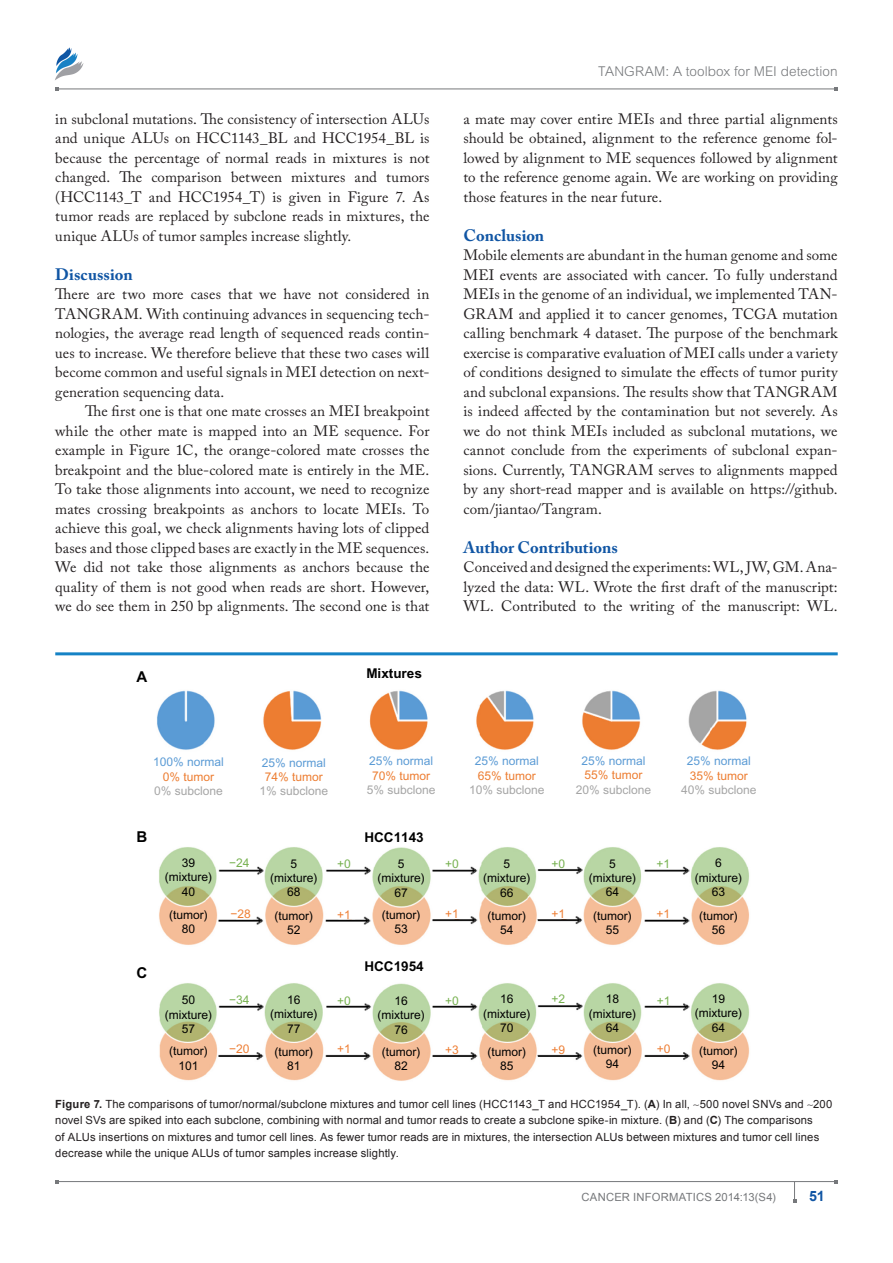
<style>
.page{position:relative;width:893px;height:1263px;background:#fff}
.page>*{position:absolute;margin:0;border:0;box-sizing:border-box;transform-origin:0 0}
.t1{font:700 16.5px "Adobe Caslon Pro";letter-spacing:-.005em;color:#1055a4}
.Tx{font:15px/19.5px "Adobe Caslon Pro";letter-spacing:.005em;color:#231f20;text-align:justify}
.TxF{font:15px/19.5px "Adobe Caslon Pro";letter-spacing:.005em;color:#231f20;text-align:justify}
.t2{font:700 15px "Arial";color:#000}
.t3{font:700 14.25px "Arial";color:#1055a4}
.t4{font:300 13.5px "Arial MT Std";letter-spacing:.01em;color:#76787b}
.t5{font:700 13.5px "Arial";color:#000}
.t6{font:12px/14.4px "Arial";color:#000;text-align:center}
.t7{font:12px/14.4px "Arial";color:#a5a5a5;text-align:center}
.t8{font:12px/14.4px "Arial";color:#5b9bd5;text-align:center}
.t9{font:12px "Arial";color:#77b150}
.t10{font:12px "Arial";color:#ee7f35}
.FigC{font:11.25px/16.5px "Arial";letter-spacing:.015em;color:#231f20}
.t11{font:11.25px "Arial";letter-spacing:.015em;color:#76787b}
.s1{color:#ed7d31}
.s2{color:#a5a5a5}
.s3{color:#5b9bd5}
.s4{font-weight:700}
</style>
<div class="page">
<hr style="left:57px;top:89px;width:779px;height:1px;background:#76787b">
<hr style="left:57px;top:1181px;width:779px;height:1px;background:#76787b">
<img style="left:55px;top:47px;width:29px;height:33px">
<svg style="left:793px;top:1182px;width:3px;height:20px"></svg>
<hr style="left:55px;top:652px;width:783px;height:3px;background:#1582c5">
<img style="left:159px;top:847px;width:590px;height:98px">
<img style="left:159px;top:983px;width:591px;height:98px">
<img style="left:157px;top:690px;width:590px;height:60px">
<p class="Tx" style="left:55px;top:109px;width:376px">in subclonal mutations. The consistency of intersection ALUs and unique ALUs on HCC1143_BL and HCC1954_BL is because the percentage of normal reads in mixtures is not changed. The comparison between mixtures and tumors (HCC1143_T and HCC1954_T) is given in Figure 7. As tumor reads are replaced by subclone reads in mixtures, the unique ALUs of tumor samples increase slightly.</p>
<h1 class="t1" style="left:55px;top:264px;width:79px">Discussion</h1>
<p class="TxF" style="left:55px;top:284px;width:376px">There are two more cases that we have not considered in TANGRAM. With continuing advances in sequencing tech&shy;nologies, the average read length of sequenced reads contin&shy;ues to increase. We therefore believe that these two cases will become common and useful signals in MEI detection on next&shy;generation sequencing data.</p>
<p class="Tx" style="left:55px;top:401px;width:376px;text-indent:30px">The first one is that one mate crosses an MEI breakpoint while the other mate is mapped into an ME sequence. For example in Figure 1C, the orange-colored mate crosses the breakpoint and the blue-colored mate is entirely in the ME.<br>To take those alignments into account, we need to recognize mates crossing breakpoints as anchors to locate MEIs. To achieve this goal, we check alignments having lots of clipped bases and those clipped bases are exactly in the ME sequences.<br>We did not take those alignments as anchors because the quality of them is not good when reads are short. However, we do see them in 250 bp alignments. The second one is that</p>
<p class="t2" style="left:137px;top:668px;width:12px">A</p>
<p class="t5" style="left:366px;top:665px;width:57px">Mixtures</p>
<p class="t4" style="left:598px;top:63px;width:241px">TANGRAM: A toolbox for MEI detection</p>
<p class="Tx" style="left:463px;top:109px;width:376px">a mate may cover entire MEIs and three partial alignments should be obtained, alignment to the reference genome fol&shy;lowed by alignment to ME sequences followed by alignment to the reference genome again. We are working on providing those features in the near future.</p>
<h1 class="t1" style="left:463px;top:225px;width:82px">Conclusion</h1>
<p class="TxF" style="left:463px;top:245px;width:376px">Mobile elements are abundant in the human genome and some MEI events are associated with cancer. To fully understand MEIs in the genome of an individual, we implemented TAN-GRAM and applied it to cancer genomes, TCGA mutation calling benchmark 4 dataset. The purpose of the benchmark exercise is comparative evaluation of MEI calls under a variety of conditions designed to simulate the effects of tumor purity and subclonal expansions. The results show that TANGRAM is indeed affected by the contamination but not severely. As we do not think MEIs included as subclonal mutations, we cannot conclude from the experiments of subclonal expan&shy;sions. Currently, TANGRAM serves to alignments mapped by any short-read mapper and is available on https://github. com/jiantao/Tangram.</p>
<h1 class="t1" style="left:463px;top:537px;width:156px">Author Contributions</h1>
<p class="TxF" style="left:463px;top:557px;width:376px">Conceived and designed the experiments: WL, JW, GM. Ana&shy;lyzed the data: WL. Wrote the first draft of the manuscript:<br>WL. Contributed to the writing of the manuscript: WL.</p>
<p class="t8" style="left:153px;top:755px;width:72px">100% normal<br><span class="s1">0% tumor<br></span><span class="s2">0% subclone</span></p>
<p class="t7" style="left:259px;top:755px;width:70px"><span class="s3">25% normal<br></span><span class="s1">74% tumor<br></span>1% subclone</p>
<p class="t7" style="left:367px;top:754px;width:70px"><span class="s3">25% normal<br></span><span class="s1">70% tumor<br></span>5% subclone</p>
<p class="t7" style="left:469px;top:754px;width:77px"><span class="s3">25% normal<br></span><span class="s1">65% tumor<br></span>10% subclone</p>
<p class="t7" style="left:576px;top:754px;width:77px"><span class="s3">25% normal<br></span><span class="s1">55% tumor<br></span>20% subclone</p>
<p class="t7" style="left:681px;top:754px;width:77px"><span class="s3">25% normal<br></span><span class="s1">35% tumor<br></span>40% subclone</p>
<p class="t5" style="left:364px;top:829px;width:61px">HCC1143</p>
<p class="t2" style="left:137px;top:827px;width:12px">B</p>
<p class="t2" style="left:137px;top:964px;width:12px">C</p>
<p class="t6" style="left:165px;top:856px;width:49px">39 (mixture)<br>40</p>
<p class="t9" style="left:229px;top:856px;width:22px">−24</p>
<p class="t6" style="left:169px;top:908px;width:40px">(tumor)<br>80</p>
<p class="t10" style="left:230px;top:907px;width:22px">−28</p>
<p class="t6" style="left:270px;top:856px;width:49px">5 (mixture)<br>68</p>
<p class="t6" style="left:377px;top:857px;width:49px">5 (mixture)<br>67</p>
<p class="t6" style="left:483px;top:856px;width:49px">5 (mixture)<br>66</p>
<p class="t6" style="left:589px;top:856px;width:49px">5 (mixture)<br>64</p>
<p class="t6" style="left:695px;top:856px;width:49px">6 (mixture)<br>63</p>
<p class="t6" style="left:699px;top:908px;width:40px">(tumor)<br>56</p>
<p class="t9" style="left:337px;top:856px;width:15px">+0</p>
<p class="t9" style="left:445px;top:856px;width:15px">+0</p>
<p class="t9" style="left:552px;top:856px;width:15px">+0</p>
<p class="t9" style="left:657px;top:856px;width:15px">+1</p>
<p class="t10" style="left:337px;top:908px;width:15px">+1</p>
<p class="t10" style="left:445px;top:907px;width:15px">+1</p>
<p class="t10" style="left:552px;top:907px;width:15px">+1</p>
<p class="t10" style="left:657px;top:907px;width:15px">+1</p>
<p class="t6" style="left:382px;top:908px;width:40px">(tumor)<br>53</p>
<p class="t6" style="left:593px;top:908px;width:40px">(tumor)<br>55</p>
<p class="t6" style="left:274px;top:909px;width:40px">(tumor)<br>52</p>
<p class="t6" style="left:487px;top:909px;width:40px">(tumor)<br>54</p>
<p class="t5" style="left:364px;top:958px;width:61px">HCC1954</p>
<p class="t6" style="left:165px;top:993px;width:49px">50 (mixture)<br>57</p>
<p class="t6" style="left:270px;top:992px;width:49px">16 (mixture)<br>77</p>
<p class="t6" style="left:377px;top:993px;width:49px">16 (mixture)<br>76</p>
<p class="t6" style="left:483px;top:992px;width:49px">16 (mixture)<br>70</p>
<p class="t6" style="left:589px;top:992px;width:49px">18 (mixture)<br>64</p>
<p class="t6" style="left:695px;top:992px;width:49px">19 (mixture)<br>64</p>
<p class="t9" style="left:445px;top:993px;width:15px">+0</p>
<p class="t9" style="left:552px;top:992px;width:15px">+2</p>
<p class="t9" style="left:657px;top:994px;width:15px">+1</p>
<p class="t9" style="left:229px;top:993px;width:22px">−34</p>
<p class="t9" style="left:337px;top:993px;width:15px">+0</p>
<p class="t6" style="left:169px;top:1044px;width:40px">(tumor)<br>101</p>
<p class="t10" style="left:229px;top:1042px;width:22px">−20</p>
<p class="t10" style="left:337px;top:1042px;width:15px">+1</p>
<p class="t10" style="left:445px;top:1043px;width:15px">+3</p>
<p class="t10" style="left:552px;top:1043px;width:15px">+9</p>
<p class="t10" style="left:657px;top:1042px;width:15px">+0</p>
<p class="t6" style="left:593px;top:1042px;width:40px">(tumor)<br>94</p>
<p class="t6" style="left:487px;top:1044px;width:40px">(tumor)<br>85</p>
<p class="t6" style="left:382px;top:1044px;width:40px">(tumor)<br>82</p>
<p class="t6" style="left:274px;top:1045px;width:40px">(tumor)<br>81</p>
<p class="t6" style="left:699px;top:1044px;width:40px">(tumor)<br>94</p>
<p class="FigC" style="left:55px;top:1096px;width:779px"><span class="s4">Figure 7.</span> The comparisons of tumor/normal/subclone mixtures and tumor cell lines (HCC1143_T and HCC1954_T). (<span class="s4">A</span>) In all, ∼500 novel SNVs and ∼200 novel SVs are spiked into each subclone, combining with normal and tumor reads to create a subclone spike-in mixture. (<span class="s4">B</span>) and (<span class="s4">C</span>) The comparisons<br>of ALUs insertions on mixtures and tumor cell lines. As fewer tumor reads are in mixtures, the intersection ALUs between mixtures and tumor cell lines decrease while the unique ALUs of tumor samples increase slightly.</p>
<p class="t11" style="left:582px;top:1189px;width:196px">Cancer Informatics 2014:13(S4)</p>
<p class="t3" style="left:809px;top:1186px;width:17px">51</p>
</div>
